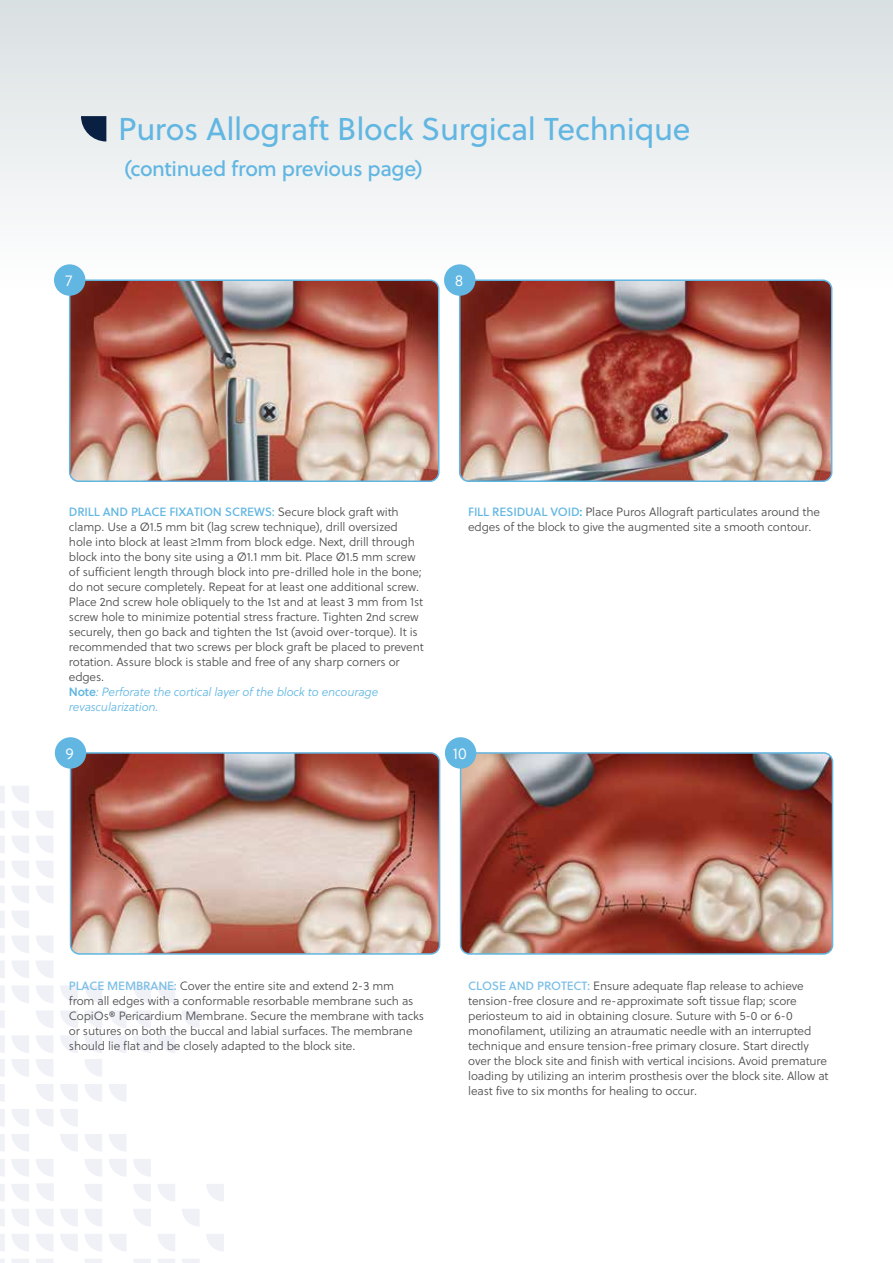
<style>
.page{position:relative;width:893px;height:1263px;background:#fff}
.page>*{position:absolute;margin:0;border:0;box-sizing:border-box;transform-origin:0 0}
.t1{font:31.5px "Soleil";letter-spacing:-.01em;color:#61b6e2}
.t2{font:21px "Soleil Bk";letter-spacing:-.015em;color:#61b6e2}
.t3{font:15.75px "Soleil Lt";color:#fff}
.t4{font:12px/15px "Soleil Lt";letter-spacing:-.015em;color:#4d4d4f}
.t5{font:12px "Soleil Bk";letter-spacing:-.015em;color:#61b6e2}
.s1{font-family:"Soleil Lt";color:#4d4d4f}
.s2{font-family:"Soleil Sb";color:#61b6e2}
.s3{font-style:italic;color:#61b6e2}
.s4{font-family:"Soleil Bk";color:#61b6e2}
.s5{font-family:"Soleil Bk";color:#00aeef}
.s6{font-family:"Soleil Bk";color:#7abee6}
</style>
<div class="page">
<div style="left:0;top:0;width:893px;height:583px;background:linear-gradient(to bottom,#e2e7e9,#fff)"></div>
<img style="left:73px;top:755px;width:367px;height:197px">
<div style="left:70px;top:752px;width:370px;height:203px;border:2px solid #61b6e2;border-radius:9px"></div>
<div style="left:55px;top:737px;width:31px;height:32px;background:#61b6e2;border-radius:50%"></div>
<img style="left:70px;top:280px;width:369px;height:201px">
<div style="left:69px;top:279px;width:370px;height:203px;border:2px solid #61b6e2;border-radius:9px"></div>
<div style="left:54px;top:264px;width:31px;height:32px;background:#61b6e2;border-radius:50%"></div>
<img style="left:463px;top:755px;width:367px;height:197px">
<div style="left:460px;top:752px;width:373px;height:203px;border:2px solid #61b6e2;border-radius:9px"></div>
<div style="left:445px;top:737px;width:31px;height:32px;background:#61b6e2;border-radius:50%"></div>
<img style="left:460px;top:280px;width:372px;height:201px">
<div style="left:459px;top:279px;width:373px;height:203px;border:2px solid #61b6e2;border-radius:9px"></div>
<div style="left:444px;top:264px;width:31px;height:32px;background:#61b6e2;border-radius:50%"></div>
<svg style="left:12px;top:1036px;width:17px;height:17px"></svg>
<svg style="left:0;top:1036px;width:5px;height:17px"></svg>
<svg style="left:60px;top:1036px;width:18px;height:17px"></svg>
<svg style="left:36px;top:1036px;width:17px;height:17px"></svg>
<svg style="left:109px;top:1036px;width:17px;height:17px"></svg>
<svg style="left:85px;top:1036px;width:17px;height:17px"></svg>
<svg style="left:158px;top:1036px;width:17px;height:17px"></svg>
<svg style="left:133px;top:1036px;width:18px;height:17px"></svg>
<svg style="left:0;top:1011px;width:5px;height:17px"></svg>
<svg style="left:60px;top:1011px;width:18px;height:17px"></svg>
<svg style="left:36px;top:1011px;width:17px;height:17px"></svg>
<svg style="left:109px;top:1011px;width:17px;height:17px"></svg>
<svg style="left:85px;top:1011px;width:17px;height:17px"></svg>
<svg style="left:133px;top:1011px;width:18px;height:17px"></svg>
<svg style="left:12px;top:986px;width:17px;height:17px"></svg>
<svg style="left:0;top:986px;width:5px;height:17px"></svg>
<svg style="left:60px;top:986px;width:18px;height:17px"></svg>
<svg style="left:36px;top:986px;width:17px;height:17px"></svg>
<svg style="left:85px;top:986px;width:17px;height:17px"></svg>
<svg style="left:158px;top:986px;width:17px;height:17px"></svg>
<svg style="left:133px;top:986px;width:18px;height:17px"></svg>
<svg style="left:12px;top:961px;width:17px;height:17px"></svg>
<svg style="left:0;top:961px;width:5px;height:17px"></svg>
<svg style="left:36px;top:961px;width:17px;height:17px"></svg>
<svg style="left:12px;top:936px;width:17px;height:17px"></svg>
<svg style="left:0;top:936px;width:5px;height:17px"></svg>
<svg style="left:36px;top:936px;width:17px;height:17px"></svg>
<svg style="left:12px;top:911px;width:17px;height:17px"></svg>
<svg style="left:0;top:911px;width:5px;height:17px"></svg>
<svg style="left:12px;top:886px;width:17px;height:17px"></svg>
<svg style="left:0;top:886px;width:5px;height:17px"></svg>
<svg style="left:36px;top:886px;width:17px;height:17px"></svg>
<svg style="left:12px;top:861px;width:17px;height:17px"></svg>
<svg style="left:0;top:861px;width:5px;height:17px"></svg>
<svg style="left:36px;top:861px;width:17px;height:17px"></svg>
<svg style="left:12px;top:836px;width:17px;height:17px"></svg>
<svg style="left:0;top:836px;width:5px;height:17px"></svg>
<svg style="left:36px;top:836px;width:17px;height:17px"></svg>
<svg style="left:12px;top:811px;width:17px;height:17px"></svg>
<svg style="left:0;top:811px;width:5px;height:17px"></svg>
<svg style="left:36px;top:811px;width:17px;height:17px"></svg>
<svg style="left:12px;top:786px;width:17px;height:17px"></svg>
<svg style="left:0;top:786px;width:5px;height:17px"></svg>
<svg style="left:182px;top:1011px;width:17px;height:17px"></svg>
<svg style="left:12px;top:1259px;width:17px;height:4px"></svg>
<svg style="left:0;top:1259px;width:5px;height:4px"></svg>
<svg style="left:36px;top:1259px;width:17px;height:4px"></svg>
<svg style="left:85px;top:1259px;width:17px;height:4px"></svg>
<svg style="left:158px;top:1259px;width:17px;height:4px"></svg>
<svg style="left:133px;top:1259px;width:18px;height:4px"></svg>
<svg style="left:12px;top:1234px;width:17px;height:17px"></svg>
<svg style="left:0;top:1234px;width:5px;height:17px"></svg>
<svg style="left:60px;top:1234px;width:18px;height:17px"></svg>
<svg style="left:36px;top:1234px;width:17px;height:17px"></svg>
<svg style="left:109px;top:1234px;width:17px;height:17px"></svg>
<svg style="left:85px;top:1234px;width:17px;height:17px"></svg>
<svg style="left:158px;top:1234px;width:17px;height:17px"></svg>
<svg style="left:12px;top:1209px;width:17px;height:17px"></svg>
<svg style="left:0;top:1209px;width:5px;height:17px"></svg>
<svg style="left:60px;top:1209px;width:18px;height:17px"></svg>
<svg style="left:36px;top:1209px;width:17px;height:17px"></svg>
<svg style="left:133px;top:1209px;width:18px;height:17px"></svg>
<svg style="left:12px;top:1184px;width:17px;height:17px"></svg>
<svg style="left:0;top:1184px;width:5px;height:17px"></svg>
<svg style="left:158px;top:1184px;width:17px;height:17px"></svg>
<svg style="left:133px;top:1184px;width:18px;height:17px"></svg>
<svg style="left:12px;top:1159px;width:17px;height:18px"></svg>
<svg style="left:0;top:1159px;width:5px;height:17px"></svg>
<svg style="left:36px;top:1159px;width:17px;height:17px"></svg>
<svg style="left:109px;top:1159px;width:17px;height:17px"></svg>
<svg style="left:85px;top:1159px;width:17px;height:18px"></svg>
<svg style="left:133px;top:1159px;width:18px;height:17px"></svg>
<svg style="left:12px;top:1134px;width:17px;height:17px"></svg>
<svg style="left:0;top:1134px;width:5px;height:17px"></svg>
<svg style="left:60px;top:1134px;width:18px;height:17px"></svg>
<svg style="left:109px;top:1134px;width:17px;height:17px"></svg>
<svg style="left:85px;top:1134px;width:17px;height:17px"></svg>
<svg style="left:12px;top:1109px;width:17px;height:18px"></svg>
<svg style="left:0;top:1109px;width:5px;height:17px"></svg>
<svg style="left:60px;top:1109px;width:18px;height:17px"></svg>
<svg style="left:36px;top:1109px;width:17px;height:17px"></svg>
<svg style="left:0;top:1084px;width:5px;height:18px"></svg>
<svg style="left:60px;top:1084px;width:18px;height:18px"></svg>
<svg style="left:36px;top:1084px;width:17px;height:18px"></svg>
<svg style="left:109px;top:1084px;width:17px;height:18px"></svg>
<svg style="left:85px;top:1084px;width:17px;height:18px"></svg>
<svg style="left:12px;top:1059px;width:17px;height:18px"></svg>
<svg style="left:0;top:1059px;width:5px;height:18px"></svg>
<svg style="left:36px;top:1059px;width:17px;height:18px"></svg>
<svg style="left:85px;top:1059px;width:17px;height:18px"></svg>
<svg style="left:182px;top:1259px;width:17px;height:4px"></svg>
<svg style="left:206px;top:1234px;width:18px;height:17px"></svg>
<svg style="left:182px;top:1209px;width:17px;height:17px"></svg>
<svg style="left:206px;top:1184px;width:18px;height:17px"></svg>
<svg style="left:85px;top:1209px;width:17px;height:17px"></svg>
<svg style="left:85px;top:1184px;width:17px;height:17px"></svg>
<svg style="left:36px;top:1184px;width:18px;height:17px"></svg>
<svg style="left:81px;top:116px;width:25px;height:25px"></svg>
<h1 class="t1" style="left:118px;top:109px;width:574px">Puros Allograft Block Surgical Technique</h1>
<h3 class="t3" style="left:66px;top:271px;width:8px">7</h3>
<h2 class="t2" style="left:124px;top:156px;width:300px">(continued from previous page)</h2>
<h3 class="t3" style="left:455px;top:271px;width:10px">8</h3>
<p class="t5" style="left:69px;top:504px;width:331px">DRILL AND PLACE FIXATION SCREWS: <span class="s1">Secure block graft with</span></p>
<p class="t4" style="left:69px;top:519px;width:356px">clamp. Use a Ø1.5 mm bit (lag screw technique), drill oversized hole into block at least ≥1mm from block edge. Next, drill through block into the bony site using a Ø1.1 mm bit. Place Ø1.5 mm screw of sufficient length through block into pre-drilled hole in the bone; do not secure completely. Repeat for at least one additional screw.<br>Place 2nd screw hole obliquely to the 1st and at least 3 mm from 1st screw hole to minimize potential stress fracture. Tighten 2nd screw securely, then go back and tighten the 1st (avoid over-torque). It is recommended that two screws per block graft be placed to prevent rotation. Assure block is stable and free of any sharp corners or edges.<br><span class="s2">Note</span><span class="s3">: Perforate the cortical layer of the block to encourage revascularization.</span></p>
<h3 class="t3" style="left:66px;top:744px;width:10px">9</h3>
<p class="t4" style="left:468px;top:504px;width:353px"><span class="s4">FILL RESIDUAL VOID</span><span class="s5">:</span> Place Puros Allograft particulates around the edges of the block to give the augmented site a smooth contour.</p>
<h3 class="t3" style="left:453px;top:744px;width:16px">10</h3>
<p class="t4" style="left:69px;top:978px;width:357px"><span class="s6">PLACE MEMBRANE:</span> Cover the entire site and extend 2-3 mm<br>from all edges with a conformable resorbable membrane such as CopiOs® Pericardium Membrane. Secure the membrane with tacks or sutures on both the buccal and labial surfaces. The membrane should lie flat and be closely adapted to the block site.</p>
<p class="t4" style="left:468px;top:978px;width:362px"><span class="s6">CLOSE AND PROTECT:</span> Ensure adequate flap release to achieve tension-free closure and re-approximate soft tissue flap; score periosteum to aid in obtaining closure. Suture with 5-0 or 6-0 monofilament, utilizing an atraumatic needle with an interrupted technique and ensure tension-free primary closure. Start directly over the block site and finish with vertical incisions. Avoid premature loading by utilizing an interim prosthesis over the block site. Allow at least five to six months for healing to occur.</p>
</div>
